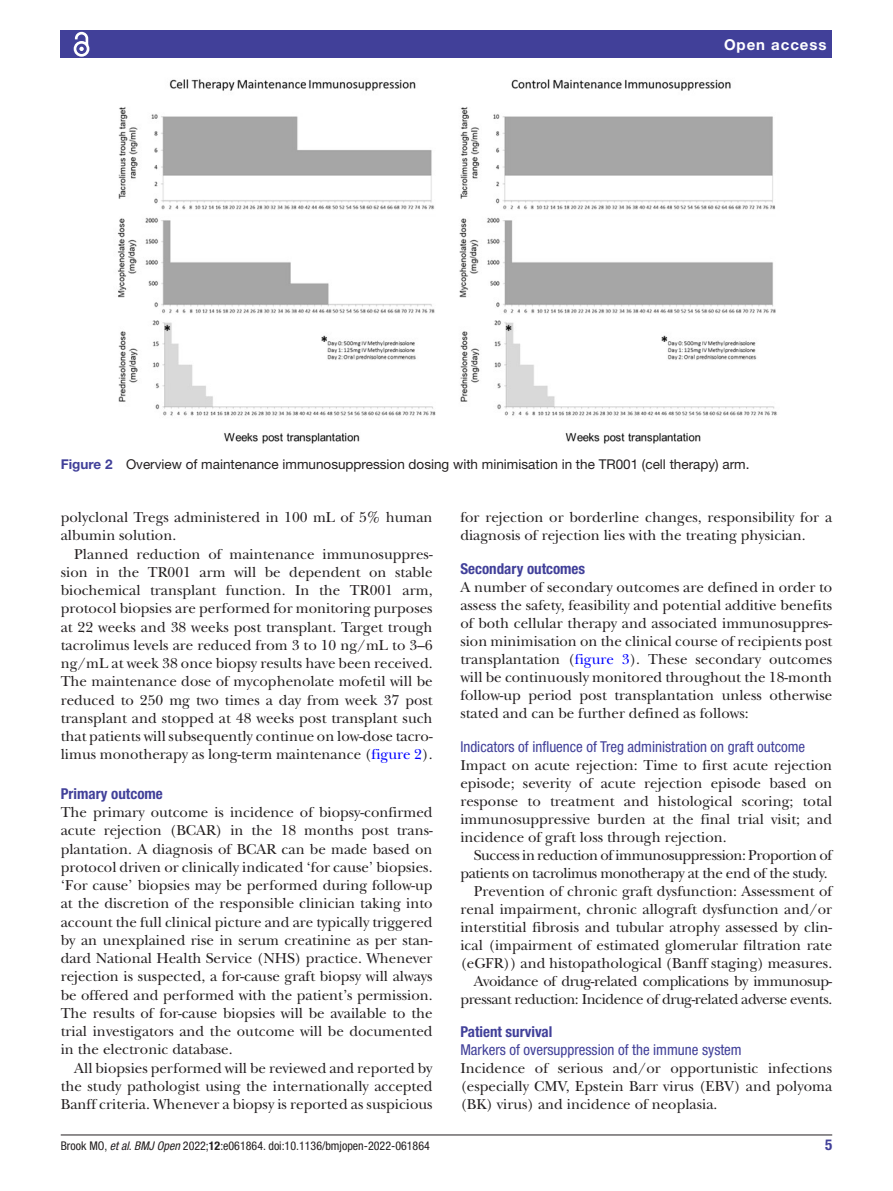
<style>
.page{position:relative;width:893px;height:1191px;background:#fff}
.page>*{position:absolute;margin:0;border:0;box-sizing:border-box;transform-origin:0 0}
.t1{font:15px/18.3px "New Baskerville";color:#231f20;text-align:justify}
.t2{font:15px "New Baskerville";letter-spacing:-.025em;color:#231f20}
.t3{font:condensed 15px "Helvetica Neue LT Std";color:#414099}
.t4{font:700 condensed 15px "Helvetica Neue LT Std";color:#414099}
.t5{font:700 15px "Helvetica Neue LT Std";letter-spacing:.065em;color:#fff}
.t6{font:13.5px "Helvetica Neue LT Std";color:#231f20}
.t7{font:condensed 12px "Helvetica Neue LT Std";color:#231f20}
.s1{font-weight:700;color:#414099}
.s2{color:#00f}
.s3{font-style:italic}
.s4{font-weight:700}
</style>
<div class="page">
<hr style="left:61px;top:1134px;width:771px;height:1px;background:#231f20">
<div style="left:61px;top:31px;width:771px;height:27px;background:#414099"></div>
<svg style="left:73px;top:31px;width:17px;height:26px"></svg>
<img style="left:118px;top:79px;width:659px;height:365px">
<p class="t5" style="left:724px;top:35px;width:104px">Open access</p>
<p class="t6" style="left:61px;top:456px;width:690px"><span class="s1">Figure 2</span> Overview of maintenance immunosuppression dosing with minimisation in the TR001 (cell therapy) arm.</p>
<p class="t1" style="left:61px;top:508px;width:373px">polyclonal Tregs administered in 100 mL of 5% human albumin solution.</p>
<p class="t1" style="left:61px;top:544px;width:373px;text-indent:14px">Planned reduction of maintenance immunosuppres&shy;sion in the TR001 arm will be dependent on stable biochemical transplant function. In the TR001 arm, protocol biopsies are performed for monitoring purposes at 22 weeks and 38 weeks post transplant. Target trough tacrolimus levels are reduced from 3 to 10 ng/mL to 3–6 ng/mL at week 38 once biopsy results have been received.<br>The maintenance dose of mycophenolate mofetil will be reduced to 250 mg two times a day from week 37 post transplant and stopped at 48 weeks post transplant such that patients will subsequently continue on low-dose tacro&shy;limus monotherapy as long-term maintenance (<span class="s2">figure 2</span>).</p>
<p class="t4" style="left:61px;top:784px;width:104px">Primary outcome</p>
<p class="t1" style="left:61px;top:803px;width:373px">The primary outcome is incidence of biopsy-confirmed acute rejection (BCAR) in the 18 months post trans&shy;plantation. A diagnosis of BCAR can be made based on protocol driven or clinically indicated ‘for cause’ biopsies. ‘For cause’ biopsies may be performed during follow-up at the discretion of the responsible clinician taking into account the full clinical picture and are typically triggered by an unexplained rise in serum creatinine as per stan&shy;dard National Health Service (NHS) practice. Whenever rejection is suspected, a for-cause graft biopsy will always be offered and performed with the patient’s permission.<br>The results of for-cause biopsies will be available to the trial investigators and the outcome will be documented in the electronic database.</p>
<p class="t1" style="left:61px;top:1058px;width:373px;text-indent:14px">All biopsies performed will be reviewed and reported by the study pathologist using the internationally accepted Banff criteria. Whenever a biopsy is reported as suspicious</p>
<p class="t1" style="left:460px;top:508px;width:373px">for rejection or borderline changes, responsibility for a diagnosis of rejection lies with the treating physician.</p>
<p class="t4" style="left:460px;top:559px;width:126px">Secondary outcomes</p>
<p class="t1" style="left:460px;top:578px;width:373px">A number of secondary outcomes are defined in order to assess the safety, feasibility and potential additive benefits of both cellular therapy and associated immunosuppres&shy;sion minimisation on the clinical course of recipients post transplantation (<span class="s2">figure 3</span>). These secondary outcomes will be continuously monitored throughout the 18-month follow-up period post transplantation unless otherwise stated and can be further defined as follows:</p>
<p class="t3" style="left:460px;top:737px;width:346px">Indicators of influence of Treg administration on graft outcome</p>
<p class="t1" style="left:460px;top:755px;width:373px">Impact on acute rejection: Time to first acute rejection episode; severity of acute rejection episode based on response to treatment and histological scoring; total immunosuppressive burden at the final trial visit; and incidence of graft loss through rejection.</p>
<p class="t2" style="left:474px;top:846px;width:360px">Success in reduction of immunosuppression: Proportion of</p>
<p class="t2" style="left:460px;top:864px;width:369px">patients on tacrolimus monotherapy at the end of the study.</p>
<p class="t1" style="left:474px;top:881px;width:360px">Prevention of chronic graft dysfunction: Assessment of</p>
<p class="t1" style="left:460px;top:899px;width:373px">renal impairment, chronic allograft dysfunction and/or</p>
<p class="t1" style="left:460px;top:917px;width:373px">interstitial fibrosis and tubular atrophy assessed by clin-</p>
<p class="t1" style="left:460px;top:935px;width:373px">ical (impairment of estimated glomerular filtration rate</p>
<p class="t1" style="left:460px;top:953px;width:373px">(eGFR)) and histopathological (Banff staging) measures.</p>
<p class="t2" style="left:474px;top:972px;width:360px">Avoidance of drug-related complications by immunosup-</p>
<p class="t2" style="left:460px;top:990px;width:373px">pressant reduction: Incidence of drug-related adverse events.</p>
<p class="t4" style="left:460px;top:1023px;width:94px">Patient survival</p>
<p class="t3" style="left:460px;top:1041px;width:283px">Markers of oversuppression of the immune system</p>
<p class="t1" style="left:460px;top:1059px;width:373px">Incidence of serious and/or opportunistic infections (especially CMV, Epstein Barr virus (EBV) and polyoma (BK) virus) and incidence of neoplasia.</p>
<p class="t7" style="left:61px;top:1138px;width:371px">Brook MO, <span class="s3">et al</span>. <span class="s3">BMJ Open</span> 2022;<span class="s4">12</span>:e061864. doi:10.1136/bmjopen-2022-061864</p>
<p class="t4" style="left:825px;top:1135px;width:9px">5</p>
</div>
